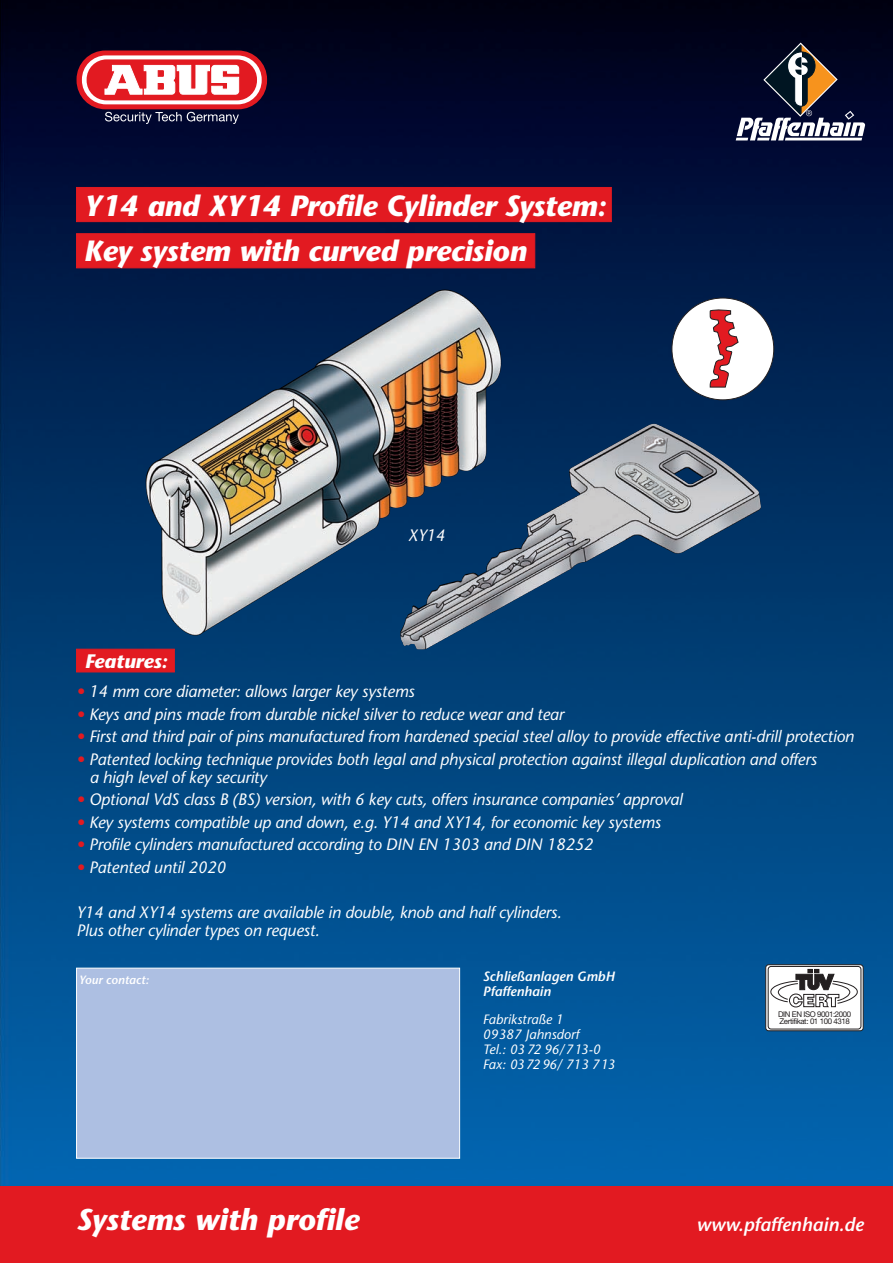
<style>
.page{position:relative;width:893px;height:1263px;background:#fff}
.page>*{position:absolute;margin:0;border:0;box-sizing:border-box;transform-origin:0 0}
.t1{font:italic 700 30px "Stone Sans";color:#fff}
.t2{font:italic 700 29.25px/45px "Stone Sans";letter-spacing:-.01em;color:#fff}
.t3{font:italic 700 19.5px "Stone Sans";color:#fff}
.t4{font:italic 600 18.9px "Stone Sans";color:#fff}
.t5{font:italic 16.5px/18px "Stone Sans";letter-spacing:-.01em;color:#fff}
.t6{font:italic 13.5px/15px "Stone Sans";color:#fff}
.t7{font:italic 600 13.5px/15px "Stone Sans";color:#fff}
.t8{font:italic 600 12px "Stone Sans";color:#fff}
.t9{font:7.95px/7.9px "Helvetica Neue";letter-spacing:-.05em;color:#231f20}
.s1{color:#e21a21}
</style>
<div class="page">
<img style="left:0;top:0;width:893px;height:1186px">
<div style="left:0;top:1186px;width:893px;height:77px;background:#e21a21"></div>
<div style="left:76px;top:968px;width:384px;height:191px;background:#adbfe2;border:1px solid #fff"></div>
<div style="left:77px;top:51px;width:190px;height:58px;background:#e21a21;border-radius:29px"></div>
<svg style="left:82px;top:55px;width:180px;height:49px;background:#fbe7e8"></svg>
<div style="left:87px;top:59px;width:170px;height:41px;background:#e21a21;border-radius:20px"></div>
<svg style="left:105px;top:112px;width:134px;height:12px;background:#383d5c"></svg>
<svg style="left:104px;top:65px;width:135px;height:30px"></svg>
<svg style="left:736px;top:42px;width:129px;height:98px;background:#3c3c4c"></svg>
<div style="left:766px;top:965px;width:97px;height:66px;border:1px solid #231f20;border-radius:3px"></div>
<div style="left:768px;top:966px;width:93px;height:63px;background:#fff;border-radius:3px"></div>
<div style="left:768px;top:966px;width:93px;height:63px;border:1px solid #231f20;border-radius:3px"></div>
<svg style="left:771px;top:969px;width:86px;height:38px"></svg>
<div style="left:76px;top:649px;width:99px;height:23px;background:#e21a21;border:1px solid #e21a21"></div>
<div style="left:671px;top:298px;width:103px;height:102px;background:#fff;border:1px solid #231f20;border-radius:50%"></div>
<svg style="left:709px;top:309px;width:30px;height:79px"></svg>
<img style="left:400px;top:423px;width:362px;height:227px">
<img style="left:144px;top:287px;width:358px;height:353px">
<div style="left:76px;top:187px;width:536px;height:35px;background:#e21a21;border:1px solid #e21a21"></div>
<div style="left:76px;top:233px;width:459px;height:35px;background:#e21a21;border:1px solid #e21a21"></div>
<h2 class="t2" style="left:84px;top:186px;width:524px">Y14 and XY14 Profile Cylinder System:<br>Key system with curved precision</h2>
<p class="t3" style="left:85px;top:654px;width:85px">Features:</p>
<p class="t5" style="left:408px;top:528px;width:39px">XY14</p>
<p class="t5" style="left:77px;top:684px;width:339px"><span class="s1">•</span> 14 mm core diameter: allows larger key systems</p>
<p class="t5" style="left:77px;top:707px;width:489px"><span class="s1">•</span> Keys and pins made from durable nickel silver to reduce wear and tear</p>
<p class="t5" style="left:77px;top:729px;width:779px"><span class="s1">•</span> First and third pair of pins manufactured from hardened special steel alloy to provide effective anti-drill protection</p>
<p class="t5" style="left:90px;top:752px;width:728px;text-indent:-13px"><span class="s1">•</span> Patented locking technique provides both legal and physical protection against illegal duplication and offers a high level of key security</p>
<p class="t5" style="left:77px;top:792px;width:608px"><span class="s1">•</span> Optional VdS class B (BS) version, with 6 key cuts, offers insurance companies’ approval</p>
<p class="t5" style="left:77px;top:815px;width:586px"><span class="s1">•</span> Key systems compatible up and down, e.g. Y14 and XY14, for economic key systems</p>
<p class="t5" style="left:77px;top:837px;width:518px"><span class="s1">•</span> Profile cylinders manufactured according to DIN EN 1303 and DIN 18252</p>
<p class="t5" style="left:77px;top:860px;width:151px"><span class="s1">•</span> Patented until 2020</p>
<p class="t5" style="left:77px;top:905px;width:487px">Y14 and XY14 systems are available in double, knob and half cylinders.<br>Plus other cylinder types on request.</p>
<p class="t6" style="left:79px;top:973px;width:94px">Ihr Fachhändler:</p>
<p class="t7" style="left:483px;top:970px;width:133px">Schließanlagen GmbH<br>Pfaffenhain</p>
<p class="t6" style="left:483px;top:1013px;width:134px">Fabrikstraße 1<br>09387 Jahnsdorf<br>Tel.: 03 72 96/713-0<br>Fax: 037296/ 713 713</p>
<p class="t8" style="left:79px;top:975px;width:71px">Your contact:</p>
<h1 class="t1" style="left:77px;top:1208px;width:284px">Systems with profile</h1>
<p class="t9" style="left:778px;top:1011px;width:75px">DIN EN ISO 9001:2000<br>Zertifikat: 01 100 4318</p>
<p class="t4" style="left:696px;top:1217px;width:169px">www.pfaffenhain.de</p>
</div>
